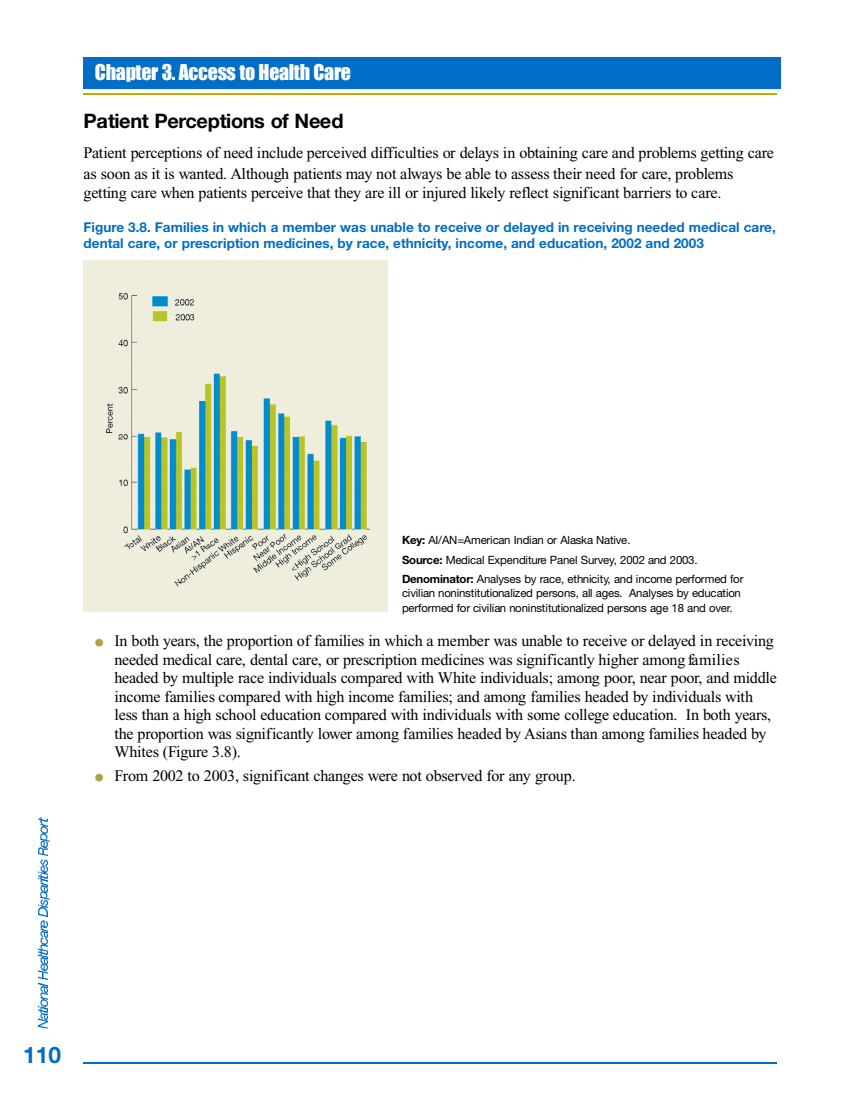
<style>
.page{position:relative;width:863px;height:1102px;background:#fff}
.page>*{position:absolute;margin:0;border:0;box-sizing:border-box;transform-origin:0 0}
.t1{font:700 22.8px "Helvetica Neue";color:#006dc6}
.t2{font:19.95px "Impact";letter-spacing:-.015em;color:#fff}
.t3{font:700 19.95px "Helvetica Neue";letter-spacing:-.02em;color:#000}
.t4{font:16.05px/18.5px "Times New Roman";letter-spacing:-.015em;color:#000}
.t5{font:700 13.5px/16.4px "Helvetica Neue";color:#006dc6}
.t6{font:11.4px/19.4px "Helvetica Neue";letter-spacing:-.02em;color:#000}
.s1{font-weight:700}
.s2{font-size:31.35px;color:#aca53e}
</style>
<div class="page">
<svg style="left:38px;top:817px;width:12px;height:211px"></svg>
<div style="left:84px;top:57px;width:694px;height:32px;background:#006dc6"></div>
<hr style="left:84px;top:93px;width:693px;height:1px;background:#c0af00">
<hr style="left:84px;top:1062px;width:693px;height:1px;background:#006dc6">
<div style="left:84px;top:260px;width:304px;height:351px;background:#efeedd"></div>
<img style="left:118px;top:293px;width:77px;height:35px">
<img style="left:106px;top:328px;width:263px;height:259px">
<div style="left:84px;top:58px;width:696px;height:31px;background:#006dc6"></div>
<p class="t2" style="left:95px;top:60px;width:258px">Chapter 3. Access to Health Care</p>
<p class="t2" style="left:94px;top:60px;width:83px">H ig h lig h t s</p>
<p class="t3" style="left:84px;top:114px;width:261px">Patient Perceptions of Need</p>
<p class="t4" style="left:84px;top:144px;width:692px;line-height:20px">Patient perceptions of need include perceived difficulties or delays in obtaining care and problems getting care as soon as it is wanted. Although patients may not always be able to assess their need for care, proble m s getting care when patients perceive that they are ill or injured like ly reflect significant barriers to care.</p>
<p class="t5" style="left:84px;top:220px;width:694px">Figure 3.8. Families in which a member was unable to receive or delayed in receiving needed medical care, dental care, or prescription medicines, by race, ethnicity, income, and education, 2002 and 2003</p>
<p class="t6" style="left:402px;top:531px;width:343px"><span class="s1">Key:</span> AI/AN=American Indian or Alaska Native.<br><span class="s1">S o u rc e :</span> Medical Expenditure Panel Survey, 2002 and 2003.<br><span class="s1">D e n o m in a to r:</span> Analyses by race, ethnicity, and income performed for</p>
<p class="t6" style="left:402px;top:587px;width:340px;line-height:14.4px">civilian noninstitutionalized persons, all ages. Analyses by education performed for civilian noninstitutionalized persons age 18 and over.</p>
<p class="t4" style="left:114px;top:632px;width:664px;text-indent:-21px"><span class="s2">•</span> In both years, the proportion of families in which a member was unable to receive or delayed in receiv in g needed medical care, dental care, or prescription medicines was signific a n tly higher among fa m ilie s headed by multiple race individuals compared with White individuals; among poor, near poor, and middle income families compared with high income families; and among families headed by individuals with less than a high school education compared with individuals with some college education. In both ye a rs , the proportion was signific a n tly lower among families headed by Asians than among families headed by Whites (Figure 3.8).</p>
<p class="t4" style="left:94px;top:767px;width:483px"><span class="s2">•</span> From 2002 to 2003, significant changes were not observed for any group.</p>
<h1 class="t1" style="left:23px;top:1046px;width:40px">110</h1>
</div>
